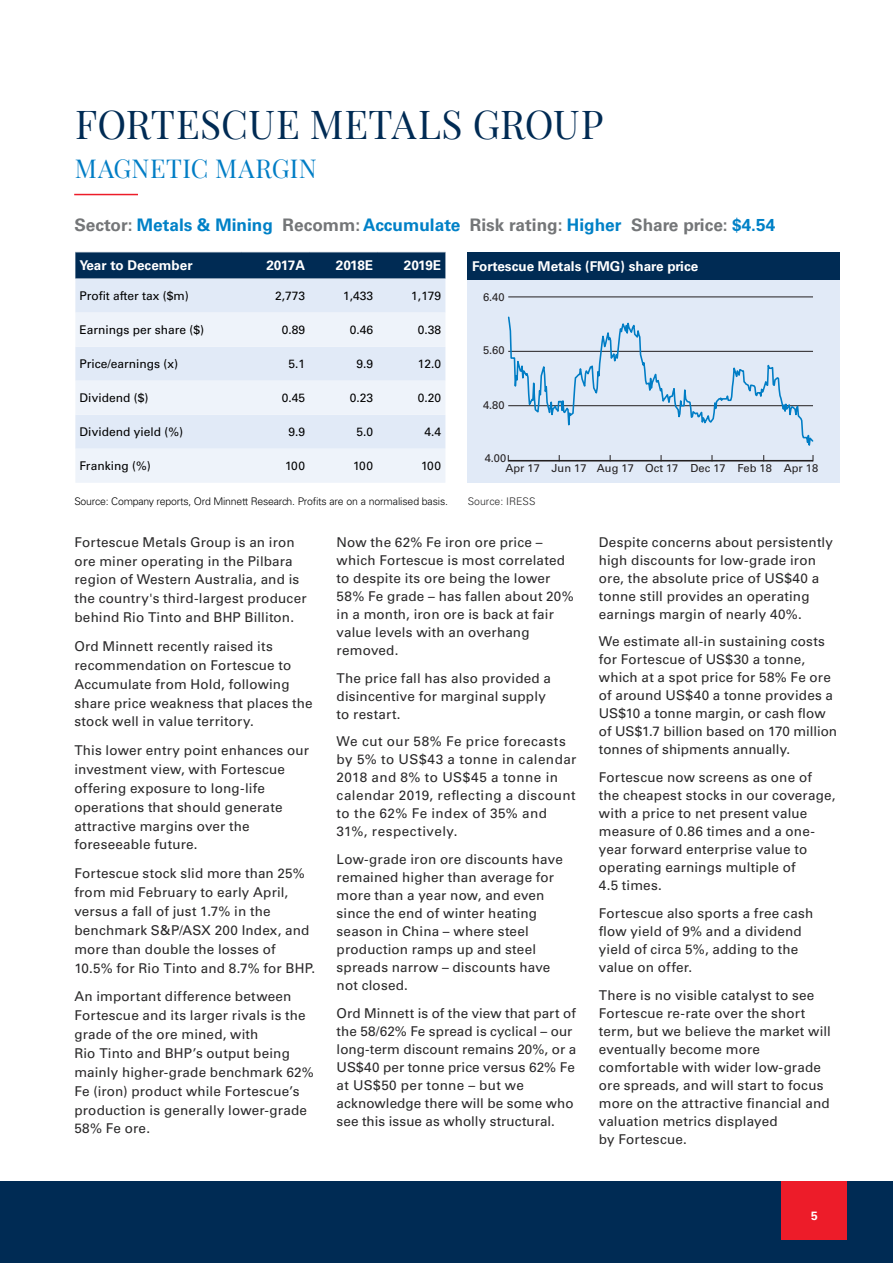
<style>
.page{position:relative;width:893px;height:1263px;background:#fff}
.page>*{position:absolute;margin:0;border:0;box-sizing:border-box;transform-origin:0 0}
.t1{font:39px "Playfair Display";letter-spacing:.01em;color:#002b54}
.t2{font:25.5px "Playfair Display";letter-spacing:.015em;color:#007dc5}
.t3{font:700 17.25px "Univers LT Std";color:#747678}
.t4{font:13.5px/18px "Univers LT Std";letter-spacing:.01em;color:#292829}
.t5{font:13.5px/18px "Univers LT Std";letter-spacing:.03em;color:#292829}
.t6{font:700 13.5px "Univers LT Std";color:#fff}
.t7{font:12px "Univers LT Std";color:#000}
.t8{font:700 12px "Univers LT Std";color:#fff}
.t9{font:11.1px "Univers LT Std";color:#231f20}
.t10{font:300 10.5px "Univers LT Std";letter-spacing:-.02em;color:#000}
.t11{font:300 10.5px "Univers LT Std";color:#292829}
.s1{color:#0081c7}
</style>
<div class="page">
<div style="left:0;top:1181px;width:893px;height:82px;background:#002b54"></div>
<div style="left:781px;top:1181px;width:66px;height:58px;background:#ed1c29"></div>
<div style="left:468px;top:264px;width:372px;height:219px;background:#e1eaf7"></div>
<div style="left:75px;top:253px;width:370px;height:26px;background:#002b54"></div>
<div style="left:75px;top:279px;width:370px;height:34px;background:#e1eaf7"></div>
<svg style="left:75px;top:313px;width:370px;height:170px;background:#e9eff8"></svg>
<div style="left:468px;top:253px;width:372px;height:27px;background:#002b54"></div>
<hr style="left:508px;top:296px;width:305px;height:1px;background:#231f20">
<hr style="left:508px;top:460px;width:305px;height:1px;background:#231f20">
<svg style="left:507px;top:316px;width:307px;height:144px"></svg>
<hr style="left:74px;top:194px;width:64px;height:1px;background:#ed1c29">
<h1 class="t1" style="left:75px;top:100px;width:530px">FORTESCUE METALS GROUP</h1>
<h2 class="t2" style="left:75px;top:152px;width:244px">MAGNETIC MARGIN</h2>
<p class="t3" style="left:74px;top:215px;width:702px">Sector: <span class="s1">Metals &amp; Mining</span> Recomm: <span class="s1">Accumulate</span> Risk rating: <span class="s1">Higher</span> Share price: <span class="s1">$4.54</span></p>
<p class="t6" style="left:80px;top:257px;width:115px">Year to December</p>
<p class="t6" style="left:266px;top:257px;width:40px">2017A</p>
<p class="t6" style="left:336px;top:257px;width:39px">2018E</p>
<p class="t6" style="left:404px;top:257px;width:39px">2019E</p>
<p class="t7" style="left:80px;top:289px;width:111px">Profit after tax ($m)</p>
<p class="t7" style="left:275px;top:289px;width:32px">2,773</p>
<p class="t7" style="left:343px;top:289px;width:32px">1,433</p>
<p class="t7" style="left:411px;top:289px;width:31px">1,179</p>
<p class="t7" style="left:80px;top:323px;width:126px">Earnings per share ($)</p>
<p class="t7" style="left:282px;top:323px;width:25px">0.89</p>
<p class="t7" style="left:350px;top:323px;width:25px">0.46</p>
<p class="t7" style="left:418px;top:323px;width:25px">0.38</p>
<p class="t7" style="left:80px;top:357px;width:100px">Price/earnings (x)</p>
<p class="t7" style="left:288px;top:357px;width:18px">5.1</p>
<p class="t7" style="left:356px;top:357px;width:18px">9.9</p>
<p class="t7" style="left:418px;top:357px;width:25px">12.0</p>
<p class="t7" style="left:80px;top:391px;width:70px">Dividend ($)</p>
<p class="t7" style="left:282px;top:391px;width:25px">0.45</p>
<p class="t7" style="left:350px;top:391px;width:25px">0.23</p>
<p class="t7" style="left:418px;top:391px;width:25px">0.20</p>
<p class="t7" style="left:80px;top:425px;width:105px">Dividend yield (%)</p>
<p class="t7" style="left:288px;top:425px;width:18px">9.9</p>
<p class="t7" style="left:356px;top:425px;width:18px">5.0</p>
<p class="t7" style="left:424px;top:425px;width:18px">4.4</p>
<p class="t7" style="left:80px;top:459px;width:73px">Franking (%)</p>
<p class="t7" style="left:285px;top:459px;width:21px">100</p>
<p class="t7" style="left:353px;top:459px;width:21px">100</p>
<p class="t7" style="left:421px;top:459px;width:21px">100</p>
<p class="t6" style="left:472px;top:258px;width:228px">Fortescue Metals (FMG) share price</p>
<p class="t9" style="left:483px;top:290px;width:23px">6.40</p>
<p class="t9" style="left:483px;top:344px;width:23px">5.60</p>
<p class="t9" style="left:483px;top:398px;width:23px">4.80</p>
<p class="t9" style="left:485px;top:452px;width:23px">4.00</p>
<p class="t9" style="left:505px;top:461px;width:314px">Apr 17 Jun 17 Aug 17 Oct 17 Dec 17 Feb 18 Apr 18</p>
<p class="t10" style="left:74px;top:495px;width:375px">Source: Company reports, Ord Minnett Research. Profits are on a normalised basis.</p>
<p class="t11" style="left:468px;top:495px;width:69px">Source: IRESS</p>
<p class="t4" style="left:74px;top:532px;width:234px;line-height:18.9px">Fortescue Metals Group is an iron ore miner operating in the Pilbara region of Western Australia, and is the country's third-largest producer behind Rio Tinto and BHP Billiton.</p>
<p class="t4" style="left:74px;top:637px;width:240px;line-height:18.9px">Ord Minnett recently raised its recommendation on Fortescue to<br>Accumulate from Hold, following share price weakness that places the stock well in value territory.</p>
<p class="t4" style="left:74px;top:741px;width:236px;line-height:18.9px">This lower entry point enhances our investment view, with Fortescue offering exposure to long-life operations that should generate attractive margins over the foreseeable future.</p>
<p class="t4" style="left:74px;top:864px;width:242px;line-height:18.9px">Fortescue stock slid more than 25% from mid February to early April, versus a fall of just 1.7% in the benchmark S&amp;P/ASX 200 Index, and more than double the losses of<br>10.5% for Rio Tinto and 8.7% for BHP.</p>
<p class="t4" style="left:74px;top:987px;width:241px;line-height:18.9px">An important difference between<br>Fortescue and its larger rivals is the grade of the ore mined, with<br>Rio Tinto and BHP’s output being mainly higher-grade benchmark 62%<br>Fe (iron) product while Fortescue’s production is generally lower-grade<br>58% Fe ore.</p>
<p class="t4" style="left:337px;top:533px;width:239px">Now the 62% Fe iron ore price – which Fortescue is most correlated to despite its ore being the lower<br>58% Fe grade – has fallen about 20% in a month, iron ore is back at fair value levels with an overhang removed.</p>
<p class="t4" style="left:337px;top:669px;width:216px">The price fall has also provided a disincentive for marginal supply to restart.</p>
<p class="t5" style="left:337px;top:732px;width:241px">We cut our 58% Fe price forecasts by 5% to US$43 a tonne in calendar<br>2018 and 8% to US$45 a tonne in calendar 2019, reflecting a discount to the 62% Fe index of 35% and<br>31%, respectively.</p>
<p class="t4" style="left:337px;top:850px;width:228px">Low-grade iron ore discounts have remained higher than average for more than a year now, and even since the end of winter heating season in China – where steel production ramps up and steel spreads narrow – discounts have not closed.</p>
<p class="t4" style="left:337px;top:1004px;width:241px">Ord Minnett is of the view that part of the 58/62% Fe spread is cyclical – our long-term discount remains 20%, or a US$40 per tonne price versus 62% Fe at US$50 per tonne – but we acknowledge there will be some who see this issue as wholly structural.</p>
<p class="t4" style="left:599px;top:533px;width:236px">Despite concerns about persistently high discounts for low-grade iron ore, the absolute price of US$40 a tonne still provides an operating earnings margin of nearly 40%.</p>
<p class="t4" style="left:599px;top:633px;width:240px">We estimate all-in sustaining costs for Fortescue of US$30 a tonne, which at a spot price for 58% Fe ore of around US$40 a tonne provides a US$10 a tonne margin, or cash flow of US$1.7 billion based on 170 million tonnes of shipments annually.</p>
<p class="t4" style="left:599px;top:768px;width:238px">Fortescue now screens as one of the cheapest stocks in our coverage, with a price to net present value measure of 0.86 times and a one&shy;year forward enterprise value to operating earnings multiple of<br>4.5 times.</p>
<p class="t4" style="left:599px;top:904px;width:216px">Fortescue also sports a free cash flow yield of 9% and a dividend yield of circa 5%, adding to the value on offer.</p>
<p class="t4" style="left:599px;top:986px;width:234px">There is no visible catalyst to see<br>Fortescue re-rate over the short term, but we believe the market will eventually become more comfortable with wider low-grade ore spreads, and will start to focus more on the attractive financial and valuation metrics displayed<br>by Fortescue.</p>
<p class="t8" style="left:811px;top:1208px;width:8px">5</p>
</div>
